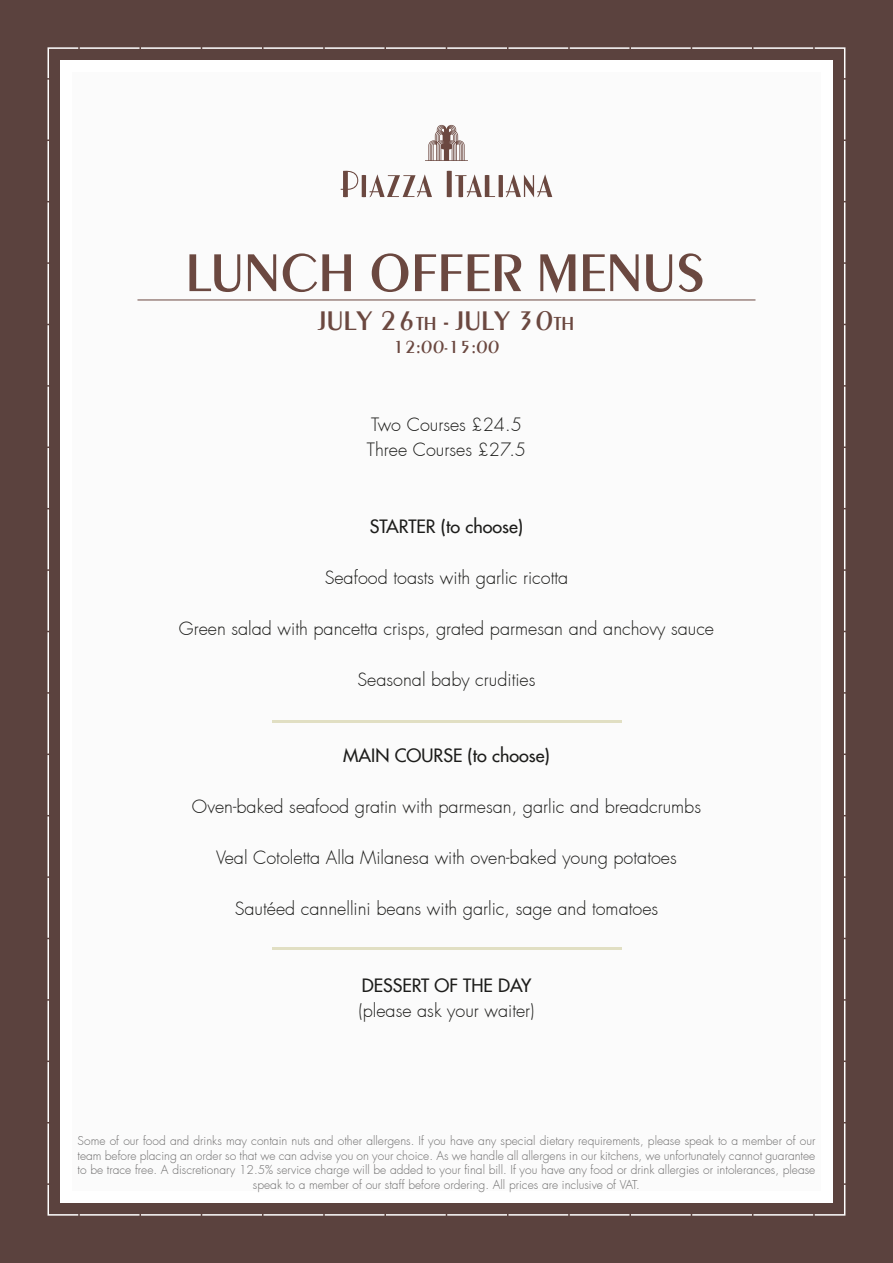
<style>
.page{position:relative;width:893px;height:1263px;background:#5b423e}
.page>*{position:absolute;margin:0;border:0;box-sizing:border-box;transform-origin:0 0}
.t1{font:55.2px "Peignot Med";letter-spacing:.035em;color:#6b4840}
.t2{font:27.75px "Peignot Med";letter-spacing:.035em;color:#6b4840}
.t3{font:300 18px/25.5px "Futura";color:#1d1d1b}
.t4{font:500 18px "Futura";color:#1d1d1b}
.t5{font:18px "Peignot Med";letter-spacing:.035em;color:#6b4840}
.t6{font:300 12px/14.4px "Futura";color:#706f6f;text-align:center}
.s1{font-size:19.5px}
</style>
<div class="page">
<div style="left:47px;top:47px;width:799px;height:1169px;background:#fbfbfb"></div>
<hr style="left:272px;top:721px;width:349px;height:2px;background:#e1dfc3">
<hr style="left:272px;top:948px;width:349px;height:2px;background:#e1dfc3">
<hr style="left:137px;top:300px;width:618px;height:1px;background:#6b4840">
<h1 class="t1" style="left:187px;top:243px;width:519px">LUNCH OFFER MENUS</h1>
<h2 class="t2" style="left:319px;top:306px;width:257px">JULY 26<span class="s1">TH</span> - JULY 30<span class="s1">TH</span></h2>
<h3 class="t5" style="left:393px;top:337px;width:108px">12:00-15:00</h3>
<h3 class="t3" style="left:367px;top:412px;width:161px">Two Courses £24.5<br>Three Courses £27.5</h3>
<h3 class="t4" style="left:370px;top:515px;width:155px">STARTER (to choose)</h3>
<h3 class="t3" style="left:325px;top:565px;width:245px">Seafood toasts with garlic ricotta</h3>
<h3 class="t3" style="left:179px;top:616px;width:537px">Green salad with pancetta crisps, grated parmesan and anchovy sauce</h3>
<h3 class="t3" style="left:357px;top:667px;width:180px">Seasonal baby crudities</h3>
<h3 class="t4" style="left:343px;top:744px;width:208px">MAIN COURSE (to choose)</h3>
<h3 class="t3" style="left:192px;top:795px;width:511px">Oven-baked seafood gratin with parmesan, garlic and breadcrumbs</h3>
<h3 class="t3" style="left:216px;top:846px;width:462px">Veal Cotoletta Alla Milanesa with oven-baked young potatoes</h3>
<h3 class="t3" style="left:235px;top:897px;width:425px">Sautéed cannellini beans with garlic, sage and tomatoes</h3>
<h3 class="t4" style="left:362px;top:974px;width:171px">DESSERT OF THE DAY</h3>
<h3 class="t3" style="left:358px;top:999px;width:178px">(please ask your waiter)</h3>
<p class="t6" style="left:78px;top:1134px;width:739px">Some of our food and drinks may contain nuts and other allergens. If you have any special dietary requirements, please speak to a member of our team before placing an order so that we can advise you on your choice. As we handle all allergens in our kitchens, we unfortunately cannot guarantee to be trace free. A discretionary 12.5% service charge will be added to your final bill. If you have any food or drink allergies or intolerances, please speak to a member of our staff before ordering. All prices are inclusive of VAT.</p>
</div>
